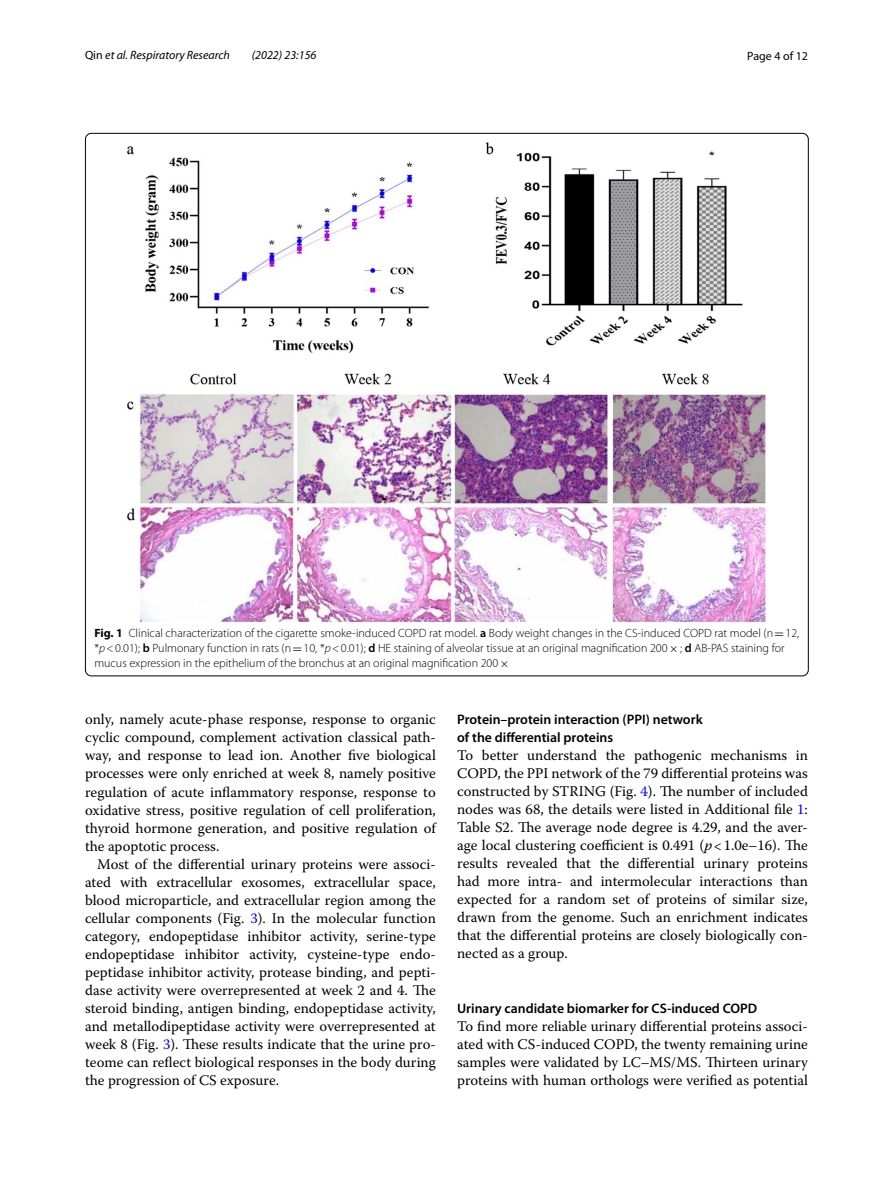
<style>
.page{position:relative;width:893px;height:1187px;background:#fff}
.page>*{position:absolute;margin:0;border:0;box-sizing:border-box;transform-origin:0 0}
.t1{font:14.7px/18px "Warnock Pro";color:#000;text-align:justify}
.t2{font:600 13.8px/18px "Myriad Pro";color:#000}
.t3{font:300 12px/15px "Myriad Pro";color:#000}
.t4{font:italic 12px "Myriad Pro";color:#000}
.t5{font:12px "Myriad Pro";color:#000}
.s1{font-style:normal}
.s2{font-weight:700}
.s3{font-weight:600}
.s4{font-family:"MTSY";font-weight:400}
.s5{font-style:italic}
.s6{color:#00f}
</style>
<div class="page">
<img style="left:128px;top:142px;width:638px;height:479px">
<p class="t4" style="left:85px;top:48px;width:146px"><span class="s1">Qin</span> et al. Respiratory Research</p>
<p class="t4" style="left:252px;top:48px;width:66px">(2022) 23:156</p>
<p class="t5" style="left:747px;top:48px;width:62px">Page 4 of 12</p>
<p class="t3" style="left:94px;top:625px;width:706px"><span class="s2">Fig. 1</span> Clinical characterization of the cigarette smoke-induced COPD rat model. <span class="s3">a</span> Body weight changes in the CS-induced COPD rat model (n<span class="s4">=</span>12, *<span class="s5">p</span>&lt;0.01); <span class="s3">b</span> Pulmonary function in rats (n<span class="s4">=</span>10, *<span class="s5">p</span>&lt;0.01); <span class="s3">d</span> HE staining of alveolar tissue at an original magnification 200<span class="s4">×</span>; <span class="s3">d</span> AB-PAS staining for mucus expression in the epithelium of the bronchus at an original magnification 200<span class="s4">×</span></p>
<p class="t1" style="left:85px;top:710px;width:352px">only, namely acute-phase response, response to organic cyclic compound, complement activation classical path&shy;way, and response to lead ion. Another five biological processes were only enriched at week 8, namely positive regulation of acute inflammatory response, response to oxidative stress, positive regulation of cell proliferation, thyroid hormone generation, and positive regulation of the apoptotic process.</p>
<p class="t1" style="left:85px;top:854px;width:352px;text-indent:12px">Most of the differential urinary proteins were associ&shy;ated with extracellular exosomes, extracellular space, blood microparticle, and extracellular region among the cellular components (Fig. <span class="s6">3</span>). In the molecular function category, endopeptidase inhibitor activity, serine-type endopeptidase inhibitor activity, cysteine-type endo&shy;peptidase inhibitor activity, protease binding, and pepti&shy;dase activity were overrepresented at week 2 and 4. The steroid binding, antigen binding, endopeptidase activity, and metallodipeptidase activity were overrepresented at week 8 (Fig. <span class="s6">3</span>). These results indicate that the urine pro&shy;teome can reflect biological responses in the body during the progression of CS exposure.</p>
<p class="t2" style="left:457px;top:710px;width:247px">Protein–protein interaction (PPI) network of the differential proteins</p>
<p class="t1" style="left:457px;top:746px;width:352px">To better understand the pathogenic mechanisms in COPD, the PPI network of the 79 differential proteins was constructed by STRING (Fig. <span class="s6">4</span>). The number of included nodes was 68, the details were listed in Additional file <span class="s6">1</span>:<br>Table S2. The average node degree is 4.29, and the aver&shy;age local clustering coefficient is 0.491 (<span class="s5">p</span>&lt;1.0e–16). The results revealed that the differential urinary proteins had more intra- and intermolecular interactions than expected for a random set of proteins of similar size, drawn from the genome. Such an enrichment indicates that the differential proteins are closely biologically con&shy;nected as a group.</p>
<p class="t2" style="left:457px;top:998px;width:302px">Urinary candidate biomarker for CS‑induced COPD</p>
<p class="t1" style="left:457px;top:1016px;width:352px">To find more reliable urinary differential proteins associ&shy;ated with CS-induced COPD, the twenty remaining urine samples were validated by LC–MS/MS. Thirteen urinary proteins with human orthologs were verified as potential</p>
</div>
